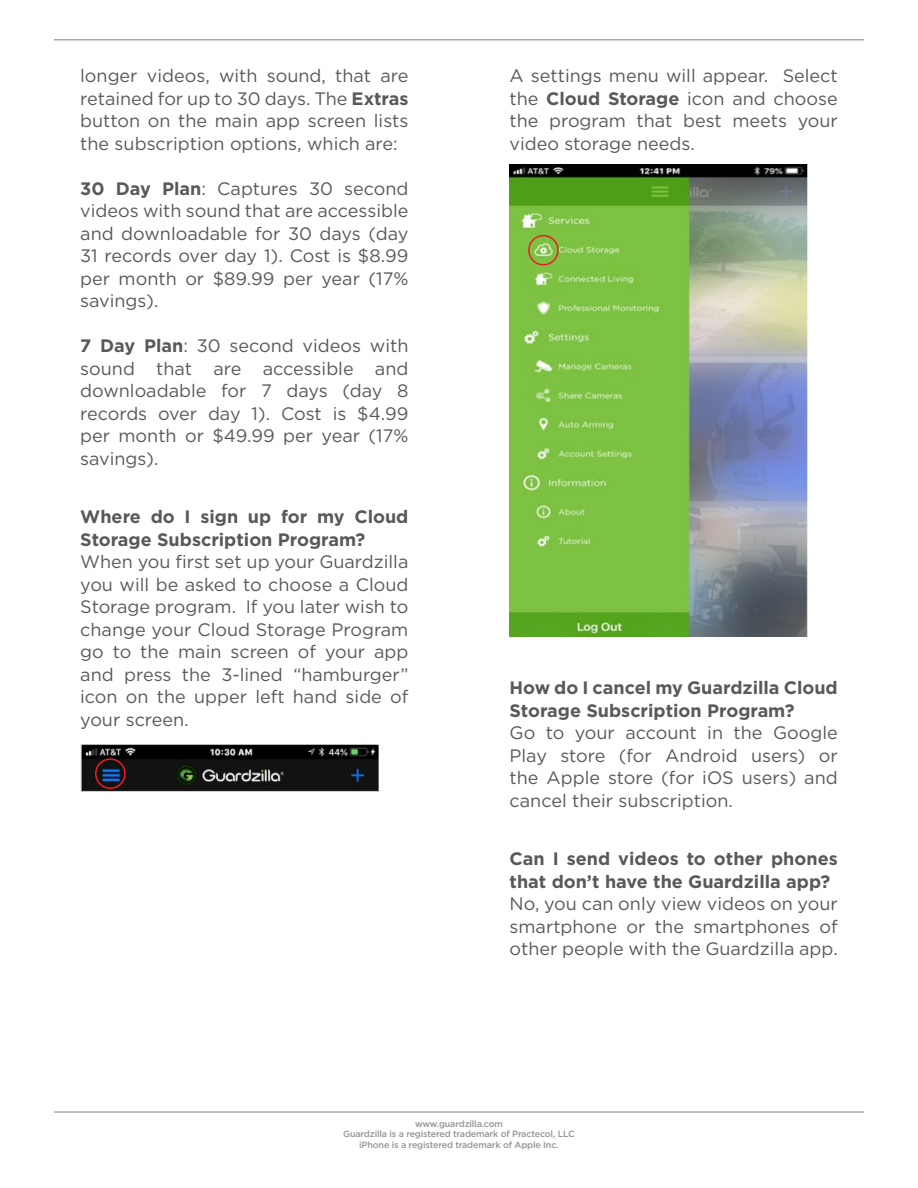
<style>
.page{position:relative;width:918px;height:1188px;background:#fff}
.page>*{position:absolute;margin:0;border:0;box-sizing:border-box;transform-origin:0 0}
.t1{font:18px/22.5px "Gotham HTF";color:#58595b;text-align:justify}
.t2{font:700 18px/22.5px "Gotham HTF";color:#58595b}
.t3{font:500 9px/10.5px "Gotham HTF";letter-spacing:-.02em;color:#939598;text-align:center}
.s1{font-weight:700}
</style>
<div class="page">
<img style="left:80px;top:745px;width:298px;height:47px">
<div style="left:95px;top:758px;width:31px;height:31px;border:2px solid #ed1d24;border-radius:50%"></div>
<img style="left:510px;top:165px;width:297px;height:471px">
<div style="left:528px;top:235px;width:31px;height:31px;border:2px solid #ed1d24;border-radius:50%"></div>
<hr style="left:54px;top:1111px;width:810px;height:2px;background:#a7a9ac">
<hr style="left:54px;top:39px;width:810px;height:1px;background:#a7a9ac">
<p class="t1" style="left:80px;top:64px;width:330px">longer videos, with sound, that are retained for up to 30 days. The <span class="s1">Extras </span>button on the main app screen lists the subscription options, which are:</p>
<p class="t1" style="left:80px;top:177px;width:330px"><span class="s1">30 Day Plan</span>: Captures 30 second videos with sound that are accessible and downloadable for 30 days (day 31 records over day 1). Cost is $8.99 per month or $89.99 per year (17% savings).</p>
<p class="t1" style="left:80px;top:334px;width:330px"><span class="s1">7 Day Plan</span>: 30 second videos with sound that are accessible and downloadable for 7 days (day 8 records over day 1). Cost is $4.99 per month or $49.99 per year (17% savings).</p>
<p class="t2" style="left:80px;top:505px;width:330px">Where do I sign up for my Cloud<br>Storage Subscription Program?</p>
<p class="t1" style="left:80px;top:550px;width:330px">When you first set up your Guardzilla you will be asked to choose a Cloud Storage program. If you later wish to change your Cloud Storage Program go to the main screen of your app and press the 3-lined “hamburger” icon on the upper left hand side of your screen.</p>
<p class="t1" style="left:510px;top:64px;width:330px">A settings menu will appear. Select the <span class="s1">Cloud Storage</span> icon and choose the program that best meets your video storage needs.</p>
<p class="t2" style="left:510px;top:676px;width:330px">How do I cancel my Guardzilla Cloud<br>Storage Subscription Program?</p>
<p class="t1" style="left:510px;top:721px;width:330px">Go to your account in the Google Play store (for Android users) or the Apple store (for iOS users) and cancel their subscription.</p>
<p class="t2" style="left:510px;top:847px;width:330px">Can I send videos to other phones that don’t have the Guardzilla app?</p>
<p class="t1" style="left:510px;top:892px;width:330px">No, you can only view videos on your smartphone or the smartphones of other people with the Guardzilla app.</p>
<p class="t3" style="left:343px;top:1118px;width:233px">www.guardzilla.com<br>Guardzilla is a registered trademark of Practecol, LLC iPhone is a registered trademark of Apple Inc.</p>
</div>
